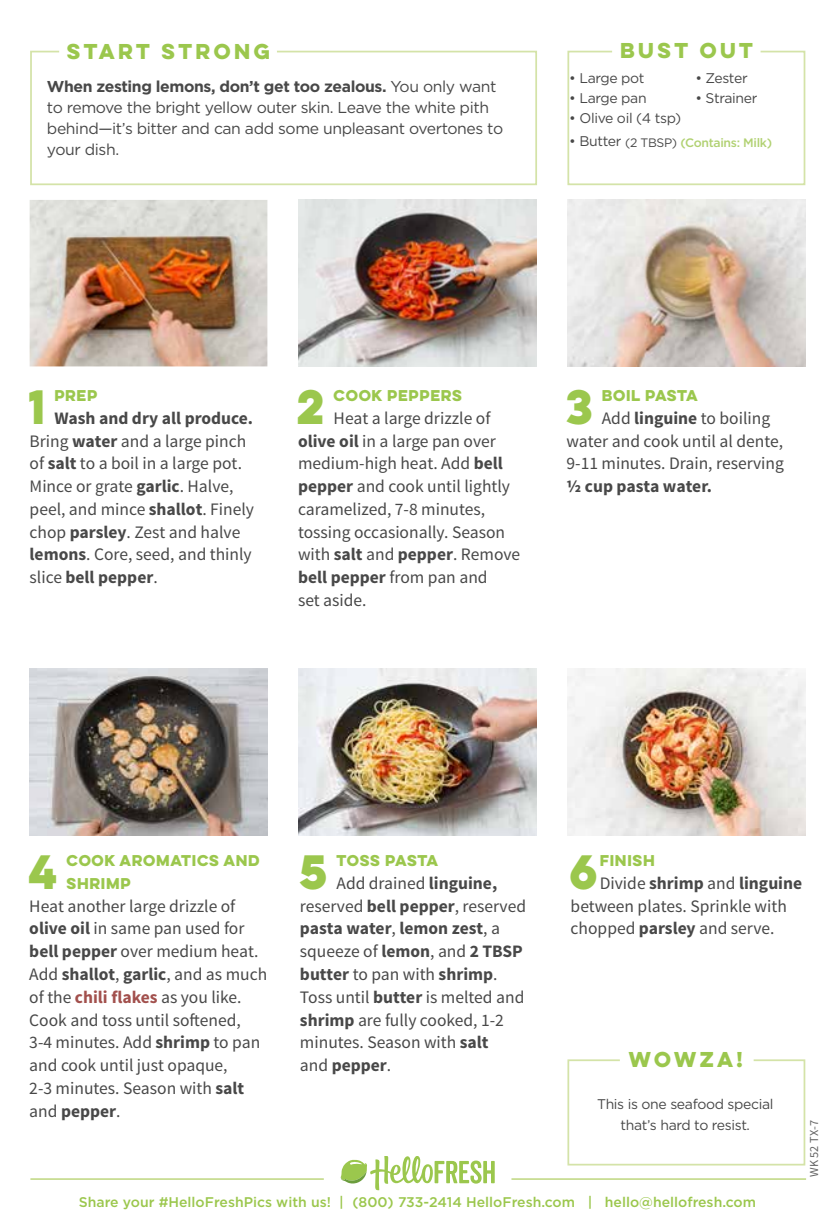
<style>
.page{position:relative;width:835px;height:1228px;background:#fff}
.page>*{position:absolute;margin:0;border:0;box-sizing:border-box;transform-origin:0 0}
.t1{font:700 43.23px "Lulo Clean One";color:#9bc74d}
.t2{font:700 19.25px "Lulo Clean One";letter-spacing:-.05em;color:#9bc74d}
.t3{font:17.5px/22.8px "Source Sans Pro";color:#484848}
.t4{font:700 17.5px "Source Sans Pro";color:#484848}
.t5{font:15.75px/21px "Gotham";letter-spacing:-.025em;color:#484848}
.t6{font:14px/21px "Gotham";letter-spacing:-.025em;color:#484848;text-align:center}
.t7{font:500 14px "Gotham";color:#9bc74d}
.t8{font:700 14px/22.8px "Lulo Clean One";letter-spacing:-.18em;color:#9bc74d}
.t9{font:500 12.25px "Gotham";letter-spacing:-.025em;color:#b1d172}
.t10{font:12.25px "Source Sans Pro";color:#636363}
.s1{font-weight:700}
.s2{font-weight:400;font-size:14px;color:#484848}
.s3{font-weight:400;color:#484848}
.s4{font-weight:700;color:#a2504d}
</style>
<div class="page">
<img style="left:30px;top:200px;width:237px;height:166px">
<img style="left:298px;top:200px;width:238px;height:166px">
<img style="left:298px;top:668px;width:238px;height:167px">
<img style="left:29px;top:668px;width:238px;height:167px">
<img style="left:567px;top:200px;width:238px;height:166px">
<img style="left:567px;top:668px;width:238px;height:167px">
<svg style="left:30px;top:50px;width:507px;height:136px"></svg>
<svg style="left:567px;top:50px;width:239px;height:136px"></svg>
<svg style="left:341px;top:1156px;width:154px;height:34px"></svg>
<hr style="left:30px;top:1177px;width:294px;height:2px;background:#c7dc91">
<hr style="left:511px;top:1177px;width:295px;height:2px;background:#c7dc91">
<svg style="left:567px;top:1059px;width:239px;height:107px"></svg>
<p class="t2" style="left:67px;top:36px;width:209px">START STRONG</p>
<p class="t2" style="left:620px;top:35px;width:139px">BUST OUT</p>
<p class="t5" style="left:47px;top:76px;width:458px"><span class="s1">When zesting lemons, don’t get too zealous.</span> You only want to remove the bright yellow outer skin. Leave the white pith behind—it’s bitter and can add some unpleasant overtones to your dish.</p>
<p class="t6" style="left:569px;top:67px;width:77px">• Large pot</p>
<p class="t6" style="left:695px;top:67px;width:54px">• Zester</p>
<p class="t6" style="left:569px;top:87px;width:79px">• Large pan</p>
<p class="t6" style="left:695px;top:87px;width:63px">• Strainer</p>
<p class="t6" style="left:569px;top:107px;width:113px">• Olive oil (4 tsp)</p>
<p class="t9" style="left:569px;top:134px;width:204px"><span class="s2">• Butter</span> <span class="s3">(2 TBSP)</span> (Contains: Milk)</p>
<h1 class="t1" style="left:28px;top:373px;width:28px">1</h1>
<p class="t8" style="left:54px;top:383px;width:48px">PREP</p>
<p class="t3" style="left:30px;top:407px;width:226px;text-indent:25px"><span class="s1">Wash and dry all produce.<br></span>Bring <span class="s1">water</span> and a large pinch of <span class="s1">salt</span> to a boil in a large pot.<br>Mince or grate <span class="s1">garlic</span>. Halve, peel, and mince <span class="s1">shallot</span>. Finely chop <span class="s1">parsley</span>. Zest and halve <span class="s1">lemons</span>. Core, seed, and thinly slice <span class="s1">bell pepper</span>.</p>
<h1 class="t1" style="left:296px;top:373px;width:39px">2</h1>
<p class="t8" style="left:333px;top:383px;width:133px">COOK PEPPERS</p>
<p class="t3" style="left:298px;top:407px;width:224px;text-indent:36px">Heat a large drizzle of <span class="s1">olive oil</span> in a large pan over medium-high heat. Add <span class="s1">bell pepper</span> and cook until lightly caramelized, 7-8 minutes, tossing occasionally. Season with <span class="s1">salt</span> and <span class="s1">pepper</span>. Remove <span class="s1">bell pepper</span> from pan and<br>set aside.</p>
<h1 class="t1" style="left:566px;top:373px;width:38px">3</h1>
<p class="t8" style="left:602px;top:383px;width:101px">BOIL PASTA</p>
<p class="t3" style="left:566px;top:407px;width:219px;text-indent:35px">Add <span class="s1">linguine</span> to boiling water and cook until al dente,<br>9-11 minutes. Drain, reserving</p>
<p class="t4" style="left:566px;top:475px;width:147px">½ cup pasta water.</p>
<h1 class="t1" style="left:29px;top:838px;width:40px">4</h1>
<p class="t8" style="left:67px;top:848px;width:198px">COOK AROMATICS AND<br>SHRIMP</p>
<p class="t3" style="left:29px;top:894px;width:239px">Heat another large drizzle of <span class="s1">olive oil</span> in same pan used for <span class="s1">bell pepper</span> over medium heat.<br>Add <span class="s1">shallot</span>, <span class="s1">garlic</span>, and as much of the <span class="s4">chili flakes</span> as you like.<br>Cook and toss until softened,<br>3-4 minutes. Add <span class="s1">shrimp</span> to pan and cook until just opaque,<br>2-3 minutes. Season with <span class="s1">salt </span>and <span class="s1">pepper</span>.</p>
<h1 class="t1" style="left:299px;top:838px;width:40px">5</h1>
<p class="t8" style="left:336px;top:848px;width:106px">TOSS PASTA</p>
<p class="t3" style="left:300px;top:871px;width:228px;text-indent:36px">Add drained <span class="s1">linguine, </span>reserved <span class="s1">bell pepper</span>, reserved <span class="s1">pasta water</span>, <span class="s1">lemon zest</span>, a squeeze of <span class="s1">lemon</span>, and <span class="s1">2 TBSP butter</span> to pan with <span class="s1">shrimp</span>.<br>Toss until <span class="s1">butter</span> is melted and <span class="s1">shrimp</span> are fully cooked, 1-2 minutes. Season with <span class="s1">salt<br></span>and <span class="s1">pepper</span>.</p>
<h1 class="t1" style="left:569px;top:838px;width:39px">6</h1>
<p class="t8" style="left:600px;top:848px;width:60px">FINISH</p>
<p class="t3" style="left:570px;top:871px;width:233px;text-indent:29px">Divide <span class="s1">shrimp</span> and <span class="s1">linguine </span>between plates. Sprinkle with chopped <span class="s1">parsley</span> and serve.</p>
<p class="t2" style="left:629px;top:1044px;width:120px">WOWZA!</p>
<p class="t6" style="left:597px;top:1092px;width:178px">This is one seafood special that’s hard to resist.</p>
<p class="t7" style="left:79px;top:1192px;width:679px">Share your #HelloFreshPics with us! | (800) 733-2414 HelloFresh.com | hello@hellofresh.com</p>
<p class="t10" style="left:806px;top:1177px;width:59px;rotate:-90deg">WK 52 TX-7</p>
</div>
